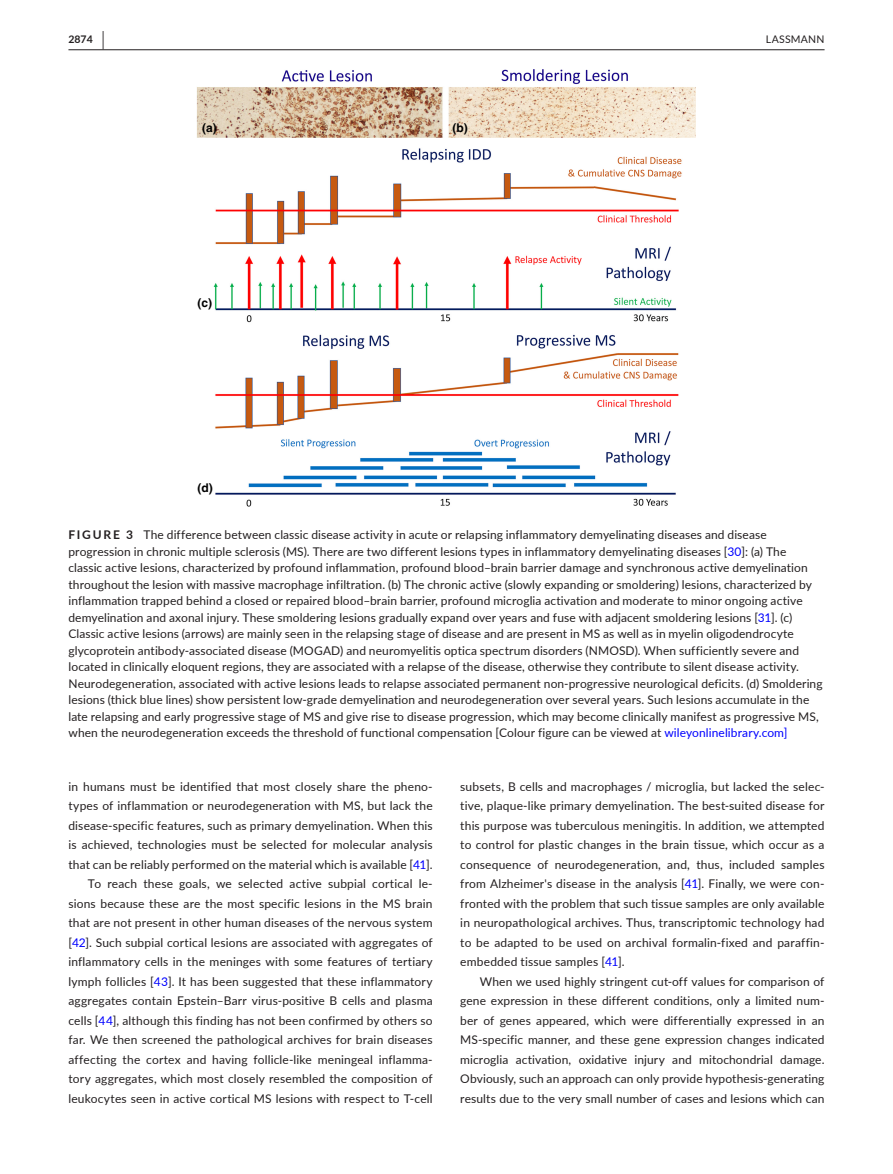
<style>
.page{position:relative;width:893px;height:1174px;background:#fff}
.page>*{position:absolute;margin:0;border:0;box-sizing:border-box;transform-origin:0 0}
.t1{font:12px/19.5px "Lato";letter-spacing:.01em;color:#231f20;text-align:justify}
.t2{font:700 12px "Helvetica";color:#000}
.t3{font:10.5px "Lato";letter-spacing:.025em;color:#231f20}
.t4{font:700 10.5px "Lato";color:#231f20}
.s1{font-size:19.5px}
.s2{font-weight:700}
.s3{color:#00f}
</style>
<div class="page">
<hr style="left:68px;top:49px;width:756px;height:1px;background:#231f20">
<img style="left:197px;top:69px;width:499px;height:438px">
<p class="t4" style="left:68px;top:31px;width:37px">2874 <span class="s1">|</span></p>
<p class="t3" style="left:766px;top:31px;width:60px">LASSMANN</p>
<p class="t2" style="left:202px;top:121px;width:16px">(a)</p>
<p class="t2" style="left:197px;top:296px;width:16px">(c)</p>
<p class="t2" style="left:197px;top:481px;width:17px">(d)</p>
<p class="t2" style="left:452px;top:121px;width:17px">(b)</p>
<p class="t1" style="left:68px;top:526px;width:756px;line-height:16.5px;text-align:left"><span class="s2">FIGURE 3</span> The difference between classic disease activity in acute or relapsing inflammatory demyelinating diseases and disease progression in chronic multiple sclerosis (MS). There are two different lesions types in inflammatory demyelinating diseases [<span class="s3">30</span>]: (a) The classic active lesions, characterized by profound inflammation, profound blood–brain barrier damage and synchronous active demyelination throughout the lesion with massive macrophage infiltration. (b) The chronic active (slowly expanding or smoldering) lesions, characterized by inflammation trapped behind a closed or repaired blood–brain barrier, profound microglia activation and moderate to minor ongoing active demyelination and axonal injury. These smoldering lesions gradually expand over years and fuse with adjacent smoldering lesions [<span class="s3">31</span>]. (c)<br>Classic active lesions (arrows) are mainly seen in the relapsing stage of disease and are present in MS as well as in myelin oligodendrocyte glycoprotein antibody-associated disease (MOGAD) and neuromyelitis optica spectrum disorders (NMOSD). When sufficiently severe and located in clinically eloquent regions, they are associated with a relapse of the disease, otherwise they contribute to silent disease activity.<br>Neurodegeneration, associated with active lesions leads to relapse associated permanent non-progressive neurological deficits. (d) Smoldering lesions (thick blue lines) show persistent low-grade demyelination and neurodegeneration over several years. Such lesions accumulate in the late relapsing and early progressive stage of MS and give rise to disease progression, which may become clinically manifest as progressive MS, when the neurodegeneration exceeds the threshold of functional compensation [Colour figure can be viewed at <span class="s3">wileyonlinelibrary.com]</span></p>
<p class="t1" style="left:68px;top:776px;width:366px;text-align:right">in humans must be identified that most closely share the pheno&shy;types of inflammation or neurodegeneration with MS, but lack the disease-specific features, such as primary demyelination. When this is achieved, technologies must be selected for molecular analysis that can be reliably performed on the material which is available [<span class="s3">41</span>].<br>To reach these goals, we selected active subpial cortical le&shy;sions because these are the most specific lesions in the MS brain that are not present in other human diseases of the nervous system [<span class="s3">42</span>]. Such subpial cortical lesions are associated with aggregates of inflammatory cells in the meninges with some features of tertiary lymph follicles [<span class="s3">43</span>]. It has been suggested that these inflammatory aggregates contain Epstein–Barr virus-positive B cells and plasma cells [<span class="s3">44</span>], although this finding has not been confirmed by others so far. We then screened the pathological archives for brain diseases affecting the cortex and having follicle-like meningeal inflamma&shy;tory aggregates, which most closely resembled the composition of leukocytes seen in active cortical MS lesions with respect to T-cell</p>
<p class="t1" style="left:460px;top:776px;width:366px">subsets, B cells and macrophages / microglia, but lacked the selec&shy;tive, plaque-like primary demyelination. The best-suited disease for this purpose was tuberculous meningitis. In addition, we attempted to control for plastic changes in the brain tissue, which occur as a consequence of neurodegeneration, and, thus, included samples from Alzheimer's disease in the analysis [<span class="s3">41</span>]. Finally, we were con&shy;fronted with the problem that such tissue samples are only available in neuropathological archives. Thus, transcriptomic technology had to be adapted to be used on archival formalin-fixed and paraffin&shy;embedded tissue samples [<span class="s3">41</span>].</p>
<p class="t1" style="left:460px;top:971px;width:366px;text-indent:20px">When we used highly stringent cut-off values for comparison of gene expression in these different conditions, only a limited num&shy;ber of genes appeared, which were differentially expressed in an MS-specific manner, and these gene expression changes indicated microglia activation, oxidative injury and mitochondrial damage.<br>Obviously, such an approach can only provide hypothesis-generating results due to the very small number of cases and lesions which can</p>
</div>
